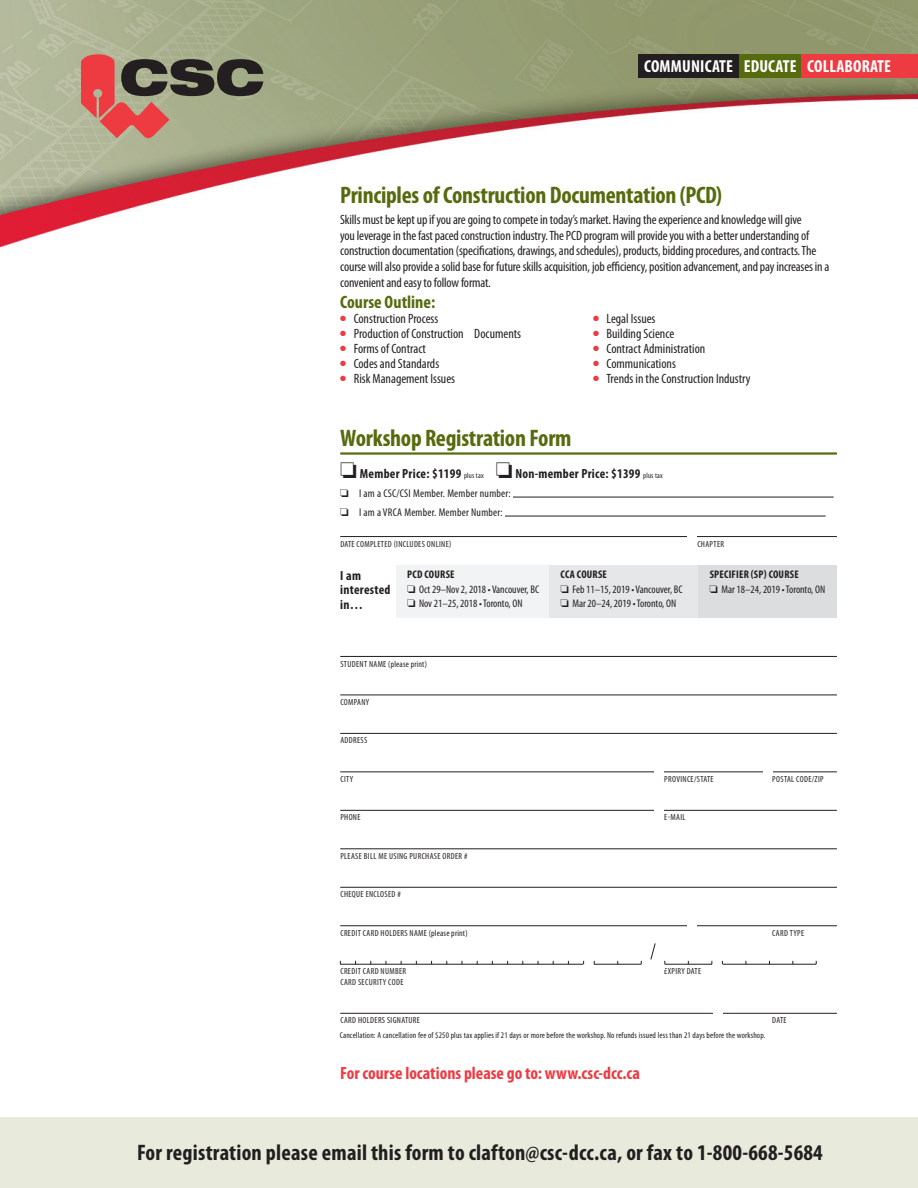
<style>
.page{position:relative;width:918px;height:1188px;background:#fff}
.page>*{position:absolute;margin:0;border:0;box-sizing:border-box;transform-origin:0 0}
.t1{font:700 condensed 24px "Myriad Pro";letter-spacing:-.01em;color:#556b0e}
.t2{font:700 condensed 22.5px "Myriad Pro";letter-spacing:.01em;color:#231f20}
.t3{font:700 condensed 18px "Myriad Pro";color:#556b0e}
.t4{font:700 condensed 17.7px "Myriad Pro";color:#ee3a41}
.t5{font:700 condensed 17.4px "Myriad Pro";letter-spacing:.01em;color:#fff}
.t6{font:condensed 13.5px/15.8px "Myriad Pro";letter-spacing:-.01em;color:#231f20}
.t7{font:700 condensed 13.2px/14.4px "Myriad Pro";letter-spacing:.02em;color:#231f20}
.t8{font:condensed 11.25px "Myriad Pro";letter-spacing:.02em;color:#231f20}
.t9{font:condensed 11.1px "Myriad Pro";color:#231f20}
.t10{font:700 condensed 11.1px "Myriad Pro";letter-spacing:.02em;color:#231f20}
.t11{font:condensed 8.85px "Myriad Pro";letter-spacing:.04em;color:#231f20}
.t12{font:condensed 8.85px "Myriad Pro";letter-spacing:.02em;color:#231f20}
.t13{font:condensed 8.55px "Myriad Pro";letter-spacing:.02em;color:#231f20}
.s1{color:#ee3a41}
.s2{font-weight:400;font-size:7.8px}
</style>
<div class="page">
<img style="left:0;top:0;width:918px;height:248px">
<svg style="left:81px;top:54px;width:182px;height:84px"></svg>
<div style="left:638px;top:54px;width:101px;height:23px;background:#231f20"></div>
<div style="left:739px;top:54px;width:63px;height:23px;background:#556b0e"></div>
<div style="left:802px;top:54px;width:116px;height:23px;background:#ee3a41"></div>
<div style="left:0;top:1118px;width:918px;height:70px;background:#e8ebdc"></div>
<hr style="left:340px;top:452px;width:497px;height:3px;background:#556b0e">
<hr style="left:340px;top:536px;width:497px;height:1px;background:#231f20">
<hr style="left:340px;top:656px;width:497px;height:1px;background:#231f20">
<hr style="left:340px;top:695px;width:497px;height:1px;background:#231f20">
<hr style="left:340px;top:733px;width:497px;height:1px;background:#231f20">
<hr style="left:340px;top:772px;width:497px;height:1px;background:#231f20">
<hr style="left:340px;top:810px;width:497px;height:1px;background:#231f20">
<hr style="left:340px;top:849px;width:497px;height:1px;background:#231f20">
<hr style="left:340px;top:887px;width:497px;height:1px;background:#231f20">
<hr style="left:340px;top:925px;width:497px;height:1px;background:#231f20">
<hr style="left:340px;top:964px;width:497px;height:1px;background:#231f20">
<hr style="left:340px;top:1013px;width:497px;height:1px;background:#231f20">
<hr style="left:513px;top:497px;width:321px;height:1px;background:#231f20">
<hr style="left:505px;top:516px;width:321px;height:1px;background:#231f20">
<div style="left:654px;top:765px;width:10px;height:9px;background:#fff"></div>
<div style="left:654px;top:803px;width:10px;height:9px;background:#fff"></div>
<div style="left:763px;top:765px;width:10px;height:8px;background:#fff"></div>
<div style="left:688px;top:531px;width:9px;height:9px;background:#fff"></div>
<div style="left:713px;top:1008px;width:10px;height:9px;background:#fff"></div>
<div style="left:688px;top:923px;width:9px;height:9px;background:#fff"></div>
<div style="left:584px;top:958px;width:10px;height:9px;background:#fff"></div>
<div style="left:816px;top:956px;width:64px;height:10px;background:#fff"></div>
<div style="left:712px;top:957px;width:10px;height:9px;background:#fff"></div>
<div style="left:641px;top:962px;width:24px;height:7px;background:#fff"></div>
<svg style="left:651px;top:943px;width:5px;height:17px"></svg>
<div style="left:396px;top:565px;width:154px;height:53px;background:#f2f3f4"></div>
<div style="left:550px;top:565px;width:149px;height:53px;background:#e6e7e9"></div>
<div style="left:699px;top:565px;width:138px;height:53px;background:#dcdddf"></div>
<p class="t5" style="left:644px;top:55px;width:248px">communicate educate collaborate</p>
<h1 class="t1" style="left:340px;top:180px;width:383px">Principles of Construction Documentation (PCD)</h1>
<p class="t6" style="left:340px;top:211px;width:491px">Skills must be kept up if you are going to compete in today’s market. Having the experience and knowledge will give<br>you leverage in the fast paced construction industry. The PCD program will provide you with a better understanding of construction documentation (specifications, drawings, and schedules), products, bidding procedures, and contracts. The course will also provide a solid base for future skills acquisition, job efficiency, position advancement, and pay increases in a convenient and easy to follow format.</p>
<h3 class="t3" style="left:340px;top:291px;width:97px">Course Outline:</h3>
<p class="t6" style="left:340px;top:310px;width:100px"><span class="s1">●</span> Construction Process</p>
<p class="t6" style="left:340px;top:325px;width:182px"><span class="s1">●</span> Production of Construction Documents</p>
<p class="t6" style="left:340px;top:340px;width:87px"><span class="s1">●</span> Forms of Contract</p>
<p class="t6" style="left:340px;top:355px;width:101px"><span class="s1">●</span> Codes and Standards</p>
<p class="t6" style="left:340px;top:370px;width:116px"><span class="s1">●</span> Risk Management Issues</p>
<p class="t6" style="left:593px;top:310px;width:64px"><span class="s1">●</span> Legal Issues</p>
<p class="t6" style="left:593px;top:325px;width:83px"><span class="s1">●</span> Building Science</p>
<p class="t6" style="left:593px;top:340px;width:114px"><span class="s1">●</span> Contract Administration</p>
<p class="t6" style="left:593px;top:355px;width:84px"><span class="s1">●</span> Communications</p>
<p class="t6" style="left:593px;top:370px;width:159px"><span class="s1">●</span> Trends in the Construction Industry</p>
<h1 class="t1" style="left:340px;top:423px;width:233px">Workshop Registration Form</h1>
<p class="t7" style="left:340px;top:466px;width:324px">□ Member Price: $1199 <span class="s2">plus tax</span> □ Non-member Price: $1399 <span class="s2">plus tax</span></p>
<p class="t8" style="left:340px;top:487px;width:172px">□ I am a CSC/CSI Member. Member number:</p>
<p class="t8" style="left:340px;top:506px;width:164px">□ I am a VRCA Member. Member Number:</p>
<p class="t11" style="left:340px;top:538px;width:22px">Date completed</p>
<p class="t11" style="left:394px;top:538px;width:8px">(includes</p>
<p class="t11" style="left:427px;top:538px;width:5px">online</p>
<p class="t11" style="left:449px;top:538px;width:4px">)</p>
<p class="t11" style="left:697px;top:538px;width:13px">Chapter</p>
<p class="t7" style="left:340px;top:568px;width:52px">I am interested in…</p>
<p class="t10" style="left:407px;top:568px;width:49px">PCD Course</p>
<p class="t9" style="left:407px;top:582px;width:134px">□ Oct 29–Nov 2, 2018 • Vancouver, BC</p>
<p class="t9" style="left:407px;top:596px;width:117px">□ Nov 21–25, 2018 • Toronto, ON</p>
<p class="t10" style="left:561px;top:568px;width:48px">CCA Course</p>
<p class="t9" style="left:561px;top:582px;width:124px">□ Feb 11–15, 2019 • Vancouver, BC</p>
<p class="t9" style="left:561px;top:596px;width:117px">□ Mar 20–24, 2019 • Toronto, ON</p>
<p class="t10" style="left:710px;top:568px;width:91px">Specifier (SP) Course</p>
<p class="t9" style="left:710px;top:582px;width:117px">□ Mar 18–24, 2019 • Toronto, ON</p>
<p class="t11" style="left:340px;top:658px;width:9px">Student</p>
<p class="t12" style="left:369px;top:658px;width:59px">Name (please print)</p>
<p class="t11" style="left:340px;top:697px;width:9px">Compan</p>
<p class="t11" style="left:366px;top:697px;width:5px">y</p>
<p class="t11" style="left:340px;top:735px;width:9px">Address</p>
<p class="t11" style="left:340px;top:774px;width:14px">City</p>
<p class="t11" style="left:664px;top:774px;width:9px">Provinc</p>
<p class="t11" style="left:691px;top:774px;width:25px">e/Stat e</p>
<p class="t11" style="left:772px;top:774px;width:9px">Posta</p>
<p class="t11" style="left:791px;top:774px;width:31px">l Code/Zip</p>
<p class="t11" style="left:340px;top:812px;width:39px">Phone</p>
<p class="t11" style="left:664px;top:812px;width:16px">E-Mail</p>
<p class="t11" style="left:340px;top:851px;width:9px">Please</p>
<p class="t11" style="left:364px;top:851px;width:4px">bill</p>
<p class="t11" style="left:378px;top:851px;width:16px">me using</p>
<p class="t11" style="left:409px;top:851px;width:43px">Purchase Order</p>
<p class="t11" style="left:464px;top:851px;width:5px">#</p>
<p class="t11" style="left:340px;top:889px;width:13px">Cheque</p>
<p class="t11" style="left:366px;top:889px;width:9px">Enclosed</p>
<p class="t11" style="left:397px;top:889px;width:5px">#</p>
<p class="t11" style="left:340px;top:928px;width:8px">Credit</p>
<p class="t11" style="left:363px;top:928px;width:23px">Card Holders</p>
<p class="t12" style="left:410px;top:928px;width:59px">Name (please print)</p>
<p class="t11" style="left:772px;top:928px;width:30px">Card Type</p>
<p class="t11" style="left:340px;top:966px;width:8px">Credit</p>
<p class="t11" style="left:363px;top:966px;width:46px">Card Number</p>
<p class="t11" style="left:664px;top:966px;width:42px">Expiry Date</p>
<p class="t11" style="left:340px;top:977px;width:23px">Card securit</p>
<p class="t11" style="left:383px;top:977px;width:11px">y code</p>
<p class="t11" style="left:340px;top:1015px;width:23px">Card Holders</p>
<p class="t11" style="left:772px;top:1015px;width:9px">Date</p>
<p class="t13" style="left:340px;top:1030px;width:427px">Cancellation: A cancellation fee of $250 plus tax applies if 21 days or more before the workshop. No refunds issued less than 21 days before the workshop.</p>
<h3 class="t4" style="left:340px;top:1062px;width:301px">For course locations please go to: www.csc-dcc.ca</h3>
<h2 class="t2" style="left:137px;top:1138px;width:687px">For registration please email this form to clafton@csc-dcc.ca, or fax to 1-800-668-5684</h2>
</div>
